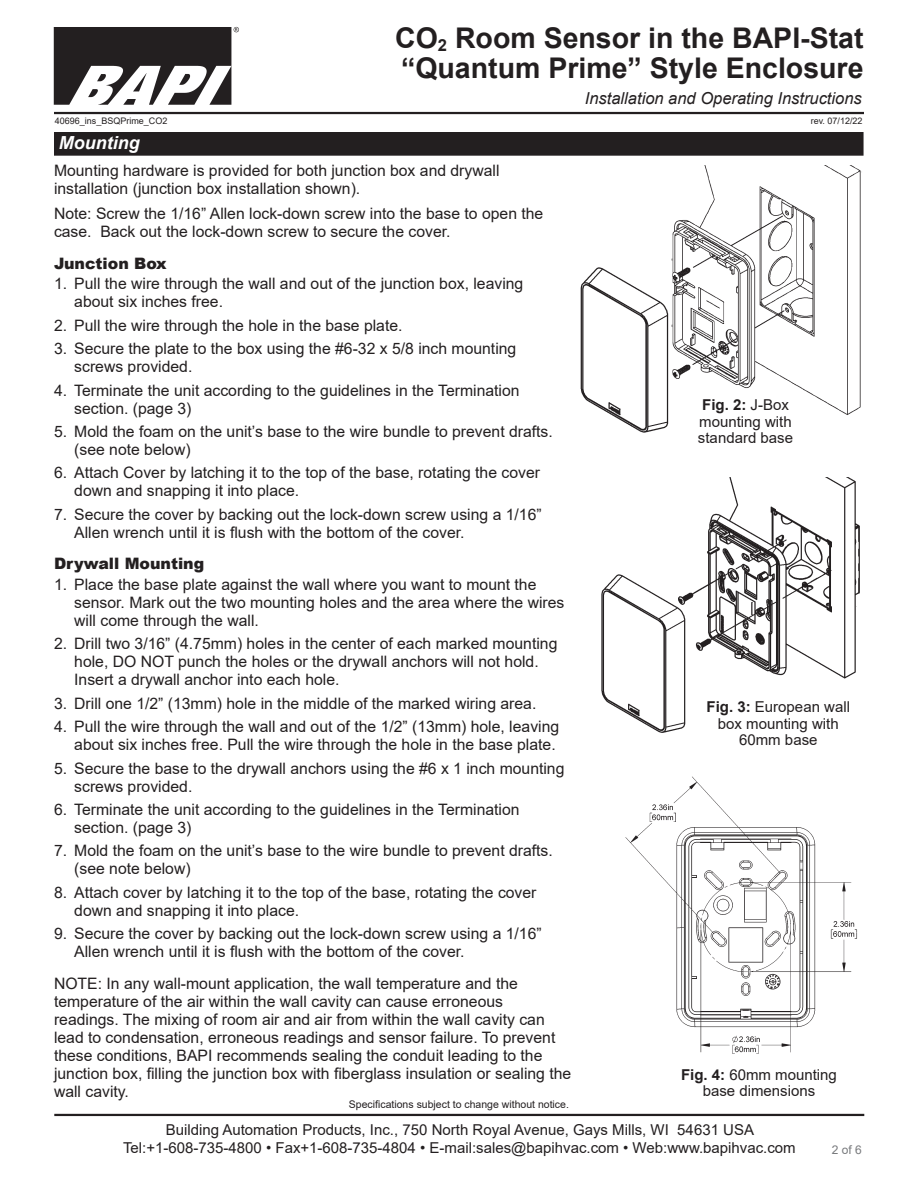
<style>
.page{position:relative;width:918px;height:1188px;background:#fff}
.page>*{position:absolute;margin:0;border:0;box-sizing:border-box;transform-origin:0 0}
.t1{font:700 28.5px/30px "Arial";color:#231f20}
.Datasheet_Section_Ti{font:italic 700 18px "Arial";color:#fff}
.t2{font:italic 16.5px "Arial";color:#231f20}
.t3{font:15.75px/18px "Arial";color:#231f20}
.t4{font:900 15.75px "Arial";color:#231f20}
.t5{font:15px/16.5px "Arial";color:#231f20;text-align:center}
.t6{font:12px "Arial";color:#787a7d}
.t7{font:10.5px "Arial";color:#231f20}
.t8{font:9px "Arial";color:#231f20}
.s1{font-weight:700}
</style>
<div class="page">
<hr style="left:54px;top:1114px;width:810px;height:2px;background:#231f20">
<hr style="left:54px;top:112px;width:810px;height:2px;background:#231f20">
<img style="left:53px;top:26px;width:186px;height:79px">
<div style="left:55px;top:133px;width:808px;height:22px;background:#231f20"></div>
<div style="left:54px;top:132px;width:810px;height:24px;border:2px solid #231f20"></div>
<img style="left:580px;top:165px;width:282px;height:268px">
<img style="left:601px;top:477px;width:259px;height:256px">
<img style="left:625px;top:776px;width:233px;height:278px">
<h1 class="t1" style="left:395px;top:23px;width:470px">CO<sub>2</sub> Room Sensor in the BAPI-Stat “Quantum Prime” Style Enclosure</h1>
<p class="t8" style="left:55px;top:114px;width:114px">40696_ins_BSQPrime_CO2</p>
<p class="Datasheet_Section_Ti" style="left:59px;top:131px;width:82px">Mounting</p>
<p class="t3" style="left:54px;top:162px;width:447px">Mounting hardware is provided for both junction box and drywall installation (junction box installation shown).</p>
<p class="t3" style="left:54px;top:205px;width:491px">Note: Screw the 1/16” Allen lock-down screw into the base to open the case. Back out the lock-down screw to secure the cover.</p>
<p class="t4" style="left:54px;top:252px;width:114px">Junction Box</p>
<p class="t3" style="left:74px;top:275px;width:451px;text-indent:-20px">1. Pull the wire through the wall and out of the junction box, leaving about six inches free.</p>
<p class="t3" style="left:54px;top:316px;width:350px">2. Pull the wire through the hole in the base plate.</p>
<p class="t3" style="left:74px;top:340px;width:444px;text-indent:-20px">3. Secure the plate to the box using the #6-32 x 5/8 inch mounting screws provided.</p>
<p class="t3" style="left:74px;top:381px;width:447px;text-indent:-20px">4. Terminate the unit according to the guidelines in the Termination section. (page 3)</p>
<p class="t3" style="left:74px;top:422px;width:480px;text-indent:-20px">5. Mold the foam on the unit’s base to the wire bundle to prevent drafts. (see note below)</p>
<p class="t3" style="left:74px;top:464px;width:467px;text-indent:-20px">6. Attach Cover by latching it to the top of the base, rotating the cover down and snapping it into place.</p>
<p class="t3" style="left:74px;top:505px;width:469px;text-indent:-20px">7. Secure the cover by backing out the lock-down screw using a 1/16”<br>Allen wrench until it is flush with the bottom of the cover.</p>
<p class="t4" style="left:54px;top:552px;width:152px">Drywall Mounting</p>
<p class="t3" style="left:74px;top:575px;width:492px;text-indent:-20px">1. Place the base plate against the wall where you want to mount the sensor. Mark out the two mounting holes and the area where the wires will come through the wall.</p>
<p class="t3" style="left:74px;top:635px;width:485px;text-indent:-20px">2. Drill two 3/16” (4.75mm) holes in the center of each marked mounting hole, DO NOT punch the holes or the drywall anchors will not hold.<br>Insert a drywall anchor into each hole.</p>
<p class="t3" style="left:54px;top:694px;width:484px">3. Drill one 1/2” (13mm) hole in the middle of the marked wiring area.</p>
<p class="t3" style="left:54px;top:718px;width:507px;text-align:right">4. Pull the wire through the wall and out of the 1/2” (13mm) hole, leaving about six inches free. Pull the wire through the hole in the base plate.</p>
<p class="t3" style="left:74px;top:759px;width:492px;text-indent:-20px">5. Secure the base to the drywall anchors using the #6 x 1 inch mounting screws provided.</p>
<p class="t3" style="left:74px;top:800px;width:447px;text-indent:-20px">6. Terminate the unit according to the guidelines in the Termination section. (page 3)</p>
<p class="t3" style="left:74px;top:842px;width:480px;text-indent:-20px">7. Mold the foam on the unit’s base to the wire bundle to prevent drafts. (see note below)</p>
<p class="t3" style="left:74px;top:883px;width:464px;text-indent:-20px">8. Attach cover by latching it to the top of the base, rotating the cover down and snapping it into place.</p>
<p class="t3" style="left:74px;top:925px;width:469px;text-indent:-20px">9. Secure the cover by backing out the lock-down screw using a 1/16”<br>Allen wrench until it is flush with the bottom of the cover.</p>
<p class="t3" style="left:54px;top:974px;width:519px">NOTE: In any wall-mount application, the wall temperature and the temperature of the air within the wall cavity can cause erroneous readings. The mixing of room air and air from within the wall cavity can lead to condensation, erroneous readings and sensor failure. To prevent these conditions, BAPI recommends sealing the conduit leading to the junction box, filling the junction box with fiberglass insulation or sealing the wall cavity.</p>
<p class="t7" style="left:349px;top:1097px;width:222px">Specifications subject to change without notice.</p>
<p class="t2" style="left:585px;top:87px;width:278px">Installation and Operating Instructions</p>
<p class="t8" style="left:811px;top:114px;width:53px">rev. 07/12/22</p>
<p class="t5" style="left:698px;top:397px;width:97px;text-align:left"><span class="s1">Fig. 2:</span> J-Box mounting with standard base</p>
<p class="t5" style="left:707px;top:699px;width:145px"><span class="s1">Fig. 3:</span> European wall box mounting with<br>60mm base</p>
<p class="t5" style="left:681px;top:1066px;width:157px"><span class="s1">Fig. 4:</span> 60mm mounting base dimensions</p>
<p class="t5" style="left:123px;top:1121px;width:674px;line-height:18px">Building Automation Products, Inc., 750 North Royal Avenue, Gays Mills, WI 54631 USA<br>Tel:+1-608-735-4800 • Fax+1-608-735-4804 • E-mail:sales@bapihvac.com • Web:www.bapihvac.com</p>
<p class="t6" style="left:832px;top:1142px;width:32px">2 of 6</p>
</div>
